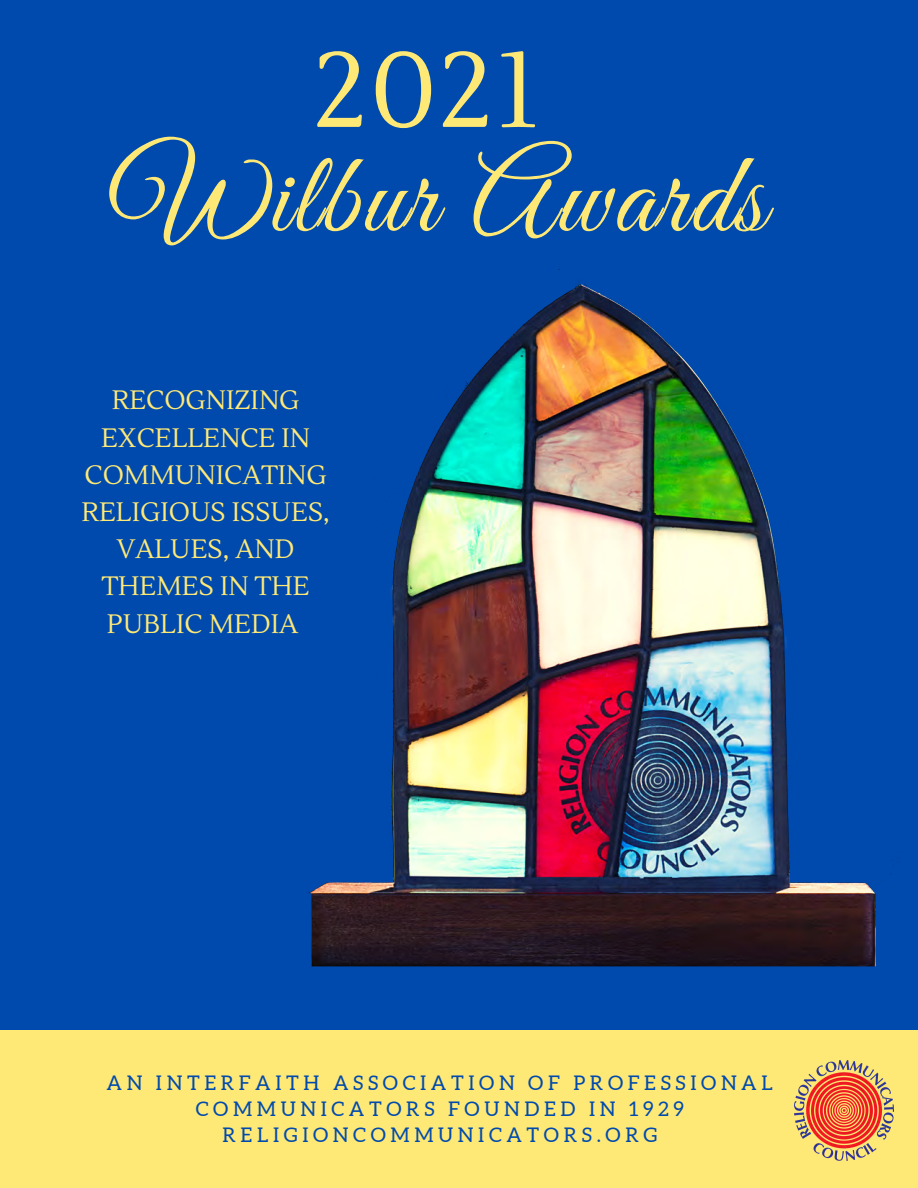
<style>
.page{position:relative;width:918px;height:1188px;background:#004aad}
.page>*{position:absolute;margin:0;border:0;box-sizing:border-box;transform-origin:0 0}
.t1{font:116.55px "Great Vibes";letter-spacing:.02em;color:#ffe976}
.t2{font:106.5px "Lustria";color:#ffe976}
.t3{font:26.55px/37.2px "Lustria";color:#ffe976;text-align:center}
.t4{font:20.1px/26.1px "Aleo";letter-spacing:.23em;color:#004aad;text-align:center}
</style>
<div class="page">
<img style="left:308px;top:269px;width:586px;height:698px">
<div style="left:0;top:1030px;width:918px;height:158px;background:#ffe976"></div>
<img style="left:795px;top:1061px;width:99px;height:100px">
<p class="t2" style="left:313px;top:25px;width:229px">2021</p>
<p class="t1" style="left:111px;top:132px;width:656px">Wilbur Awards</p>
<p class="t3" style="left:82px;top:382px;width:250px">RECOGNIZING<br>EXCELLENCE IN<br>COMMUNICATING<br>RELIGIOUS ISSUES,<br>VALUES, AND<br>THEMES IN THE<br>PUBLIC MEDIA</p>
<p class="t4" style="left:107px;top:1069px;width:668px">AN INTERFAITH ASSOCIATION OF PROFESSIONAL<br>COMMUNICATORS FOUNDED IN 1929</p>
<p class="t4" style="left:223px;top:1122px;width:436px">RELIGIONCOMMUNICATORS.ORG</p>
</div>
